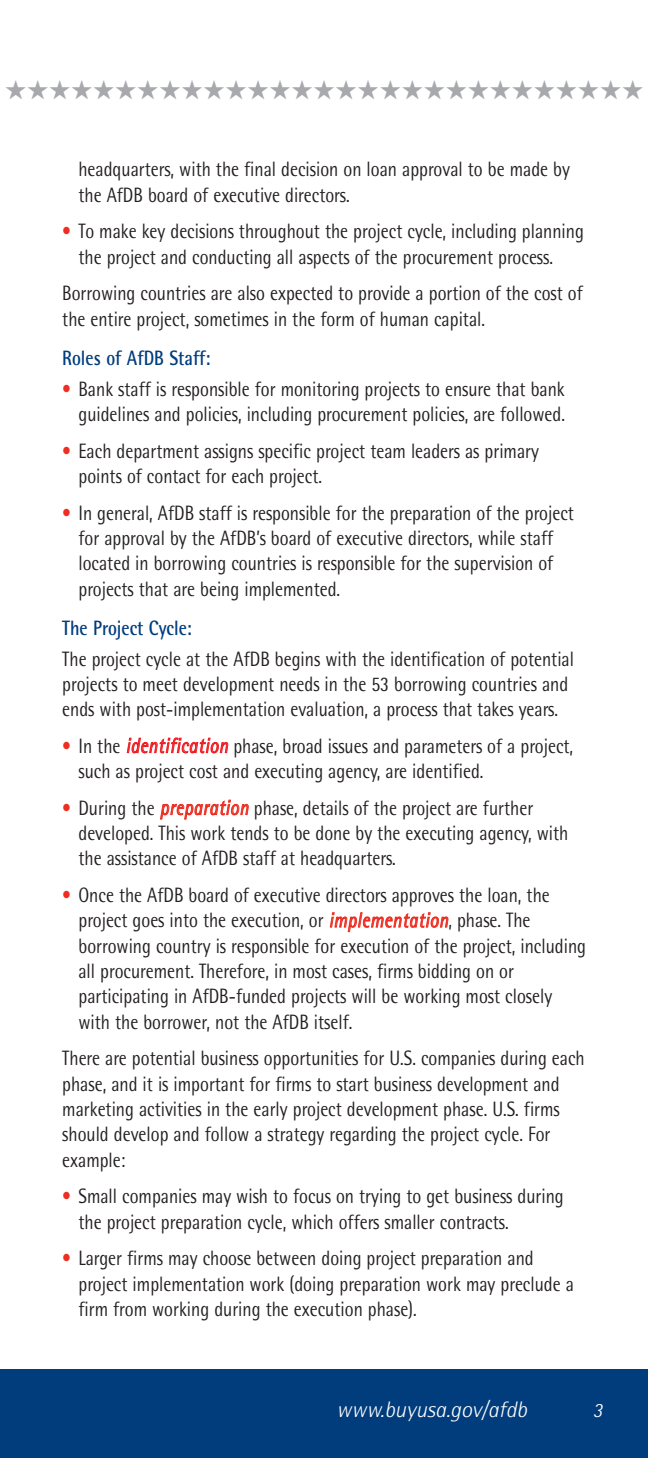
<style>
.page{position:relative;width:648px;height:1458px;background:#fff}
.page>*{position:absolute;margin:0;border:0;box-sizing:border-box;transform-origin:0 0}
.t1{font:27px "Zapf Dingbats";color:#a8a9ad}
.t2{font:italic 300 22.5px "Rotis Semi Sans";color:#fff}
.t3{font:20.7px/25.4px "Rotis Semi Sans";color:#231f20;scale:.85 1}
.t4{font:700 20.7px "Rotis Semi Sans";color:#013d7d;scale:.85 1}
.t5{font:italic 300 20.25px "Rotis Semi Sans";color:#fff}
.s1{color:#ee2e22}
.s2{font-style:italic;color:#ee1e24}
.s3{font-style:italic;color:#ee2e22}
</style>
<div class="page">
<div style="left:0;top:1369px;width:648px;height:89px;background:#013d7d"></div>
<h1 class="t1" style="left:5px;top:74px;width:640px">★★★★★★★★★★★★★★★★★★★★★★★★★★★★★</h1>
<p class="t3" style="left:78px;top:159px;width:580px">headquarters, with the final decision on loan approval to be made by the AfDB board of executive directors.</p>
<p class="t3" style="left:78px;top:221px;width:596px;text-indent:-16px"><span class="s1">•</span> To make key decisions throughout the project cycle, including planning the project and conducting all aspects of the procurement process.</p>
<p class="t3" style="left:62px;top:283px;width:614px">Borrowing countries are also expected to provide a portion of the cost of the entire project, sometimes in the form of human capital.</p>
<p class="t4" style="left:62px;top:351px;width:176px">Roles of AfDB Staff:</p>
<p class="t3" style="left:62px;top:378px;width:593px;text-align:right"><span class="s1">•</span> Bank staff is responsible for monitoring projects to ensure that bank guidelines and policies, including procurement policies, are followed.</p>
<p class="t3" style="left:78px;top:440px;width:543px;text-indent:-16px"><span class="s1">•</span> Each department assigns specific project team leaders as primary points of contact for each project.</p>
<p class="t3" style="left:78px;top:502px;width:584px;text-indent:-16px"><span class="s1">•</span> In general, AfDB staff is responsible for the preparation of the project for approval by the AfDB’s board of executive directors, while staff located in borrowing countries is responsible for the supervision of projects that are being implemented.</p>
<p class="t4" style="left:62px;top:621px;width:154px">The Project Cycle:</p>
<p class="t3" style="left:62px;top:648px;width:604px">The project cycle at the AfDB begins with the identification of potential projects to meet development needs in the 53 borrowing countries and ends with post-implementation evaluation, a process that takes years.</p>
<p class="t3" style="left:78px;top:735px;width:584px;text-indent:-16px"><span class="s1">•</span> In the <span class="s2">identification</span> phase, broad issues and parameters of a project, such as project cost and executing agency, are identified.</p>
<p class="t3" style="left:78px;top:797px;width:578px;text-indent:-16px"><span class="s1">•</span> During the <span class="s3">preparation</span> phase, details of the project are further developed. This work tends to be done by the executing agency, with the assistance of AfDB staff at headquarters.</p>
<p class="t3" style="left:78px;top:884px;width:599px;text-indent:-16px"><span class="s1">•</span> Once the AfDB board of executive directors approves the loan, the project goes into the execution, or <span class="s3">implementation</span>, phase. The borrowing country is responsible for execution of the project, including all procurement. Therefore, in most cases, firms bidding on or participating in AfDB-funded projects will be working most closely with the borrower, not the AfDB itself.</p>
<p class="t3" style="left:62px;top:1048px;width:616px">There are potential business opportunities for U.S. companies during each phase, and it is important for firms to start business development and marketing activities in the early project development phase. U.S. firms should develop and follow a strategy regarding the project cycle. For example:</p>
<p class="t3" style="left:78px;top:1186px;width:572px;text-indent:-16px"><span class="s1">•</span> Small companies may wish to focus on trying to get business during the project preparation cycle, which offers smaller contracts.</p>
<p class="t3" style="left:78px;top:1248px;width:584px;text-indent:-16px"><span class="s1">•</span> Larger firms may choose between doing project preparation and project implementation work (doing preparation work may preclude a firm from working during the execution phase).</p>
<p class="t2" style="left:337px;top:1402px;width:192px">www.buyusa.gov/afdb</p>
<p class="t5" style="left:593px;top:1403px;width:11px">3</p>
</div>
